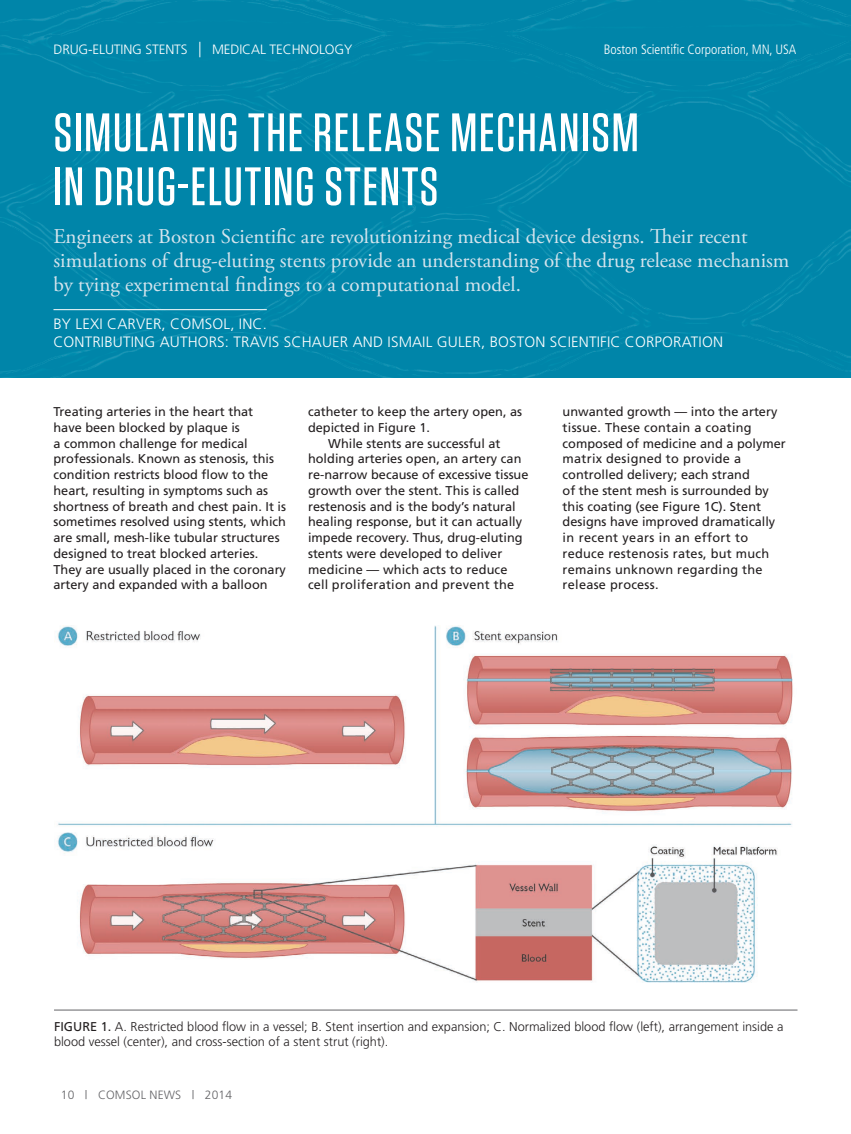
<style>
.page{position:relative;width:851px;height:1134px;background:#fff}
.page>*{position:absolute;margin:0;border:0;box-sizing:border-box;transform-origin:0 0}
.t1{font:500 54px/54px "Tungsten";letter-spacing:.03em;color:#fff}
.t2{font:21px/24px "Adobe Garamond Pro";color:#d5e4ed}
.t3{font:300 15px/18px "Frutiger";letter-spacing:.01em;color:#fff}
.t4{font:300 13.5px "Frutiger";letter-spacing:-.01em;color:#fff}
.t5{font:300 condensed 13.5px "Frutiger";color:#fff}
.t6{font:12.75px/15.8px "Frutiger";color:#231f20}
.t7{font:300 12.75px/15.8px "Frutiger";color:#231f20}
.t8{font:12.75px "Frutiger";letter-spacing:.02em;color:#231f20}
.t9{font:300 12px "Frutiger";letter-spacing:.01em;color:#636366}
.s1{font-size:20.25px}
.s2{font-weight:400}
</style>
<div class="page">
<div style="left:0;top:0;width:850px;height:378px;background:#0085a9"></div>
<hr style="left:53px;top:309px;width:214px;height:1px;background:#fff">
<img style="left:57px;top:625px;width:736px;height:358px">
<hr style="left:54px;top:1010px;width:743px;height:1px;background:#636366">
<p class="t4" style="left:53px;top:42px;width:300px">DRUG-ELUTING STENTS <span class="s1">|</span> MEDICAL TECHNOLOGY</p>
<p class="t5" style="left:603px;top:42px;width:194px">Boston Scientific Corporation, MN, USA</p>
<h1 class="t1" style="left:53px;top:106px;width:586px">SIMULATING THE RELEASE MECHANISM<br>IN DRUG-ELUTING STENTS</h1>
<p class="t2" style="left:53px;top:225px;width:737px">Engineers at Boston Scientific are revolutionizing medical device designs. Their recent simulations of drug-eluting stents provide an understanding of the drug release mechanism by tying experimental findings to a computational model.</p>
<p class="t3" style="left:53px;top:315px;width:671px">BY LEXI CARVER, COMSOL, INC.<br>CONTRIBUTING AUTHORS: TRAVIS SCHAUER AND ISMAIL GULER, BOSTON SCIENTIFIC CORPORATION</p>
<p class="t6" style="left:53px;top:404px;width:234px">Treating arteries in the heart that<br>have been blocked by plaque is<br>a common challenge for medical professionals. Known as stenosis, this condition restricts blood flow to the heart, resulting in symptoms such as shortness of breath and chest pain. It is sometimes resolved using stents, which are small, mesh-like tubular structures designed to treat blocked arteries.<br>They are usually placed in the coronary artery and expanded with a balloon</p>
<p class="t6" style="left:308px;top:404px;width:215px">catheter to keep the artery open, as</p>
<p class="t6" style="left:308px;top:420px;width:123px">depicted in Figure 1.</p>
<p class="t6" style="left:328px;top:435px;width:174px">While stents are successful at</p>
<p class="t6" style="left:308px;top:451px;width:215px">holding arteries open, an artery can</p>
<p class="t6" style="left:308px;top:467px;width:222px">re-narrow because of excessive tissue</p>
<p class="t6" style="left:308px;top:483px;width:213px">growth over the stent. This is called</p>
<p class="t6" style="left:308px;top:498px;width:209px">restenosis and is the body’s natural</p>
<p class="t6" style="left:308px;top:514px;width:215px">healing response, but it can actually</p>
<p class="t6" style="left:308px;top:530px;width:216px">impede recovery. Thus, drug-eluting</p>
<p class="t6" style="left:308px;top:546px;width:196px">stents were developed to deliver</p>
<p class="t6" style="left:308px;top:561px;width:201px">medicine — which acts to reduce</p>
<p class="t8" style="left:308px;top:577px;width:208px">cell proliferation and prevent the</p>
<p class="t6" style="left:562px;top:404px;width:225px">unwanted growth — into the artery tissue. These contain a coating composed of medicine and a polymer matrix designed to provide a controlled delivery; each strand<br>of the stent mesh is surrounded by this coating (see Figure 1C). Stent designs have improved dramatically in recent years in an effort to reduce restenosis rates, but much remains unknown regarding the release process.</p>
<p class="t7" style="left:54px;top:1018px;width:731px"><span class="s2">FIGURE 1.</span> A. Restricted blood flow in a vessel; B. Stent insertion and expansion; C. Normalized blood flow (left), arrangement inside a blood vessel (center), and cross-section of a stent strut (right).</p>
<p class="t9" style="left:61px;top:1088px;width:172px">10 | COMSOL NEWS | 2014</p>
</div>
